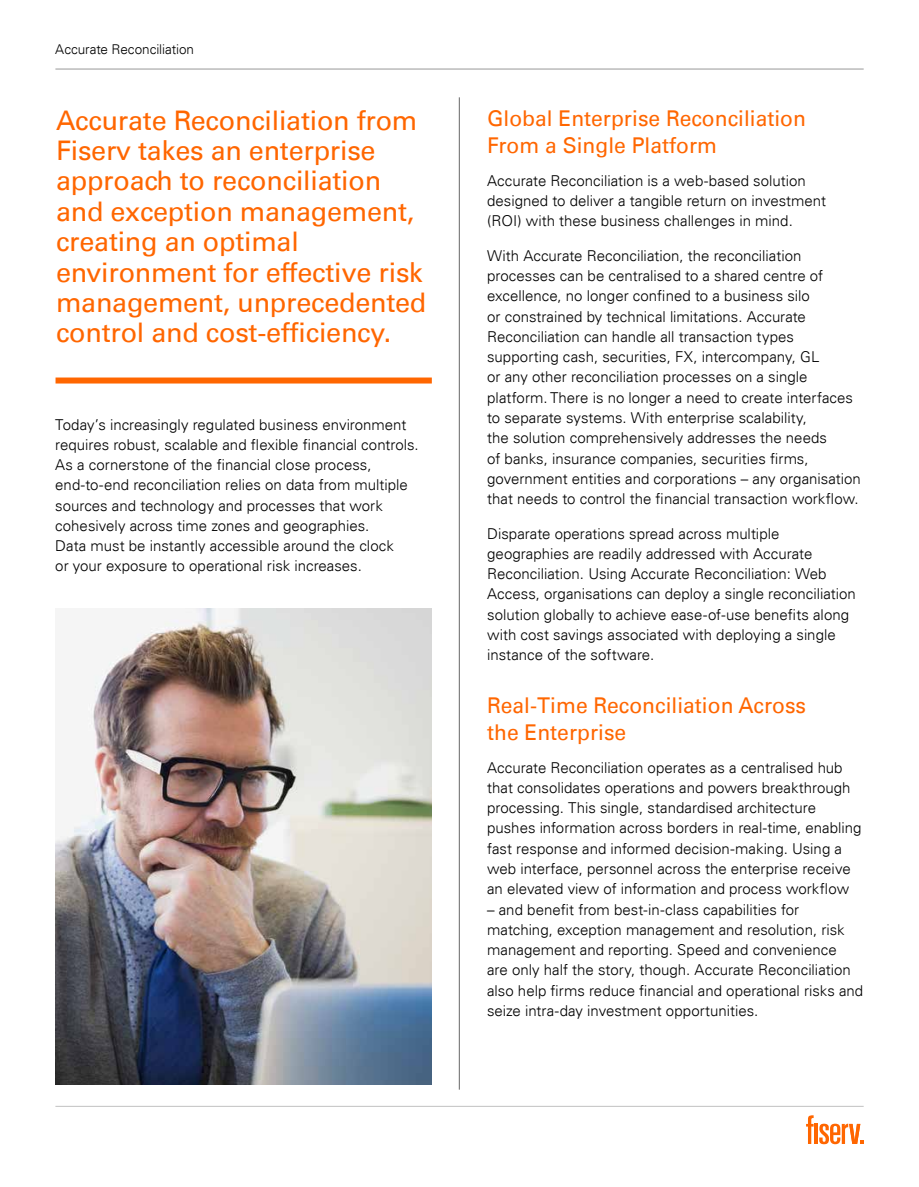
<style>
.page{position:relative;width:919px;height:1187px;background:#fff}
.page>*{position:absolute;margin:0;border:0;box-sizing:border-box;transform-origin:0 0}
.t1{font:27px/30.3px "Univers For Fiserv 55";letter-spacing:-.01em;color:#f60}
.t2{font:21.75px/27px "Univers For Fiserv 55";color:#f60}
.t3{font:300 15px/20.2px "Univers For Fiserv 45";color:#000}
.t4{font:300 13.5px "Univers For Fiserv 45";letter-spacing:-.005em;color:#000}
</style>
<div class="page">
<svg style="left:819px;top:1123px;width:44px;height:21px"></svg>
<hr style="left:814px;top:1123px;width:3px;height:20px;background:#f60">
<svg style="left:806px;top:1115px;width:7px;height:28px"></svg>
<hr style="left:55px;top:1105px;width:808px;height:1px;background:#c2c2c2">
<hr style="left:55px;top:69px;width:808px;height:1px;background:#999">
<img style="left:55px;top:608px;width:377px;height:476px">
<hr style="left:459px;top:97px;width:1px;height:992px;background:#666">
<div style="left:55px;top:377px;width:377px;height:6px;background:#f60"></div>
<p class="t4" style="left:55px;top:41px;width:140px">Accurate Reconciliation</p>
<h1 class="t1" style="left:56px;top:105px;width:372px">Accurate Reconciliation from<br>Fiserv takes an enterprise approach to reconciliation and exception management, creating an optimal environment for effective risk management, unprecedented control and cost-efficiency.</h1>
<h2 class="t2" style="left:487px;top:105px;width:320px">Global Enterprise Reconciliation<br>From a Single Platform</h2>
<p class="t3" style="left:487px;top:170px;width:340px">Accurate Reconciliation is a web-based solution designed to deliver a tangible return on investment (ROI) with these business challenges in mind.</p>
<p class="t3" style="left:487px;top:245px;width:375px">With Accurate Reconciliation, the reconciliation processes can be centralised to a shared centre of excellence, no longer confined to a business silo<br>or constrained by technical limitations. Accurate Reconciliation can handle all transaction types supporting cash, securities, FX, intercompany, GL<br>or any other reconciliation processes on a single platform. There is no longer a need to create interfaces to separate systems. With enterprise scalability,<br>the solution comprehensively addresses the needs<br>of banks, insurance companies, securities firms, government entities and corporations – any organisation that needs to control the financial transaction workflow.</p>
<p class="t3" style="left:487px;top:523px;width:370px">Disparate operations spread across multiple geographies are readily addressed with Accurate Reconciliation. Using Accurate Reconciliation: Web Access, organisations can deploy a single reconciliation solution globally to achieve ease-of-use benefits along with cost savings associated with deploying a single instance of the software.</p>
<h2 class="t2" style="left:487px;top:691px;width:320px">Real-Time Reconciliation Across the Enterprise</h2>
<p class="t3" style="left:487px;top:757px;width:376px">Accurate Reconciliation operates as a centralised hub that consolidates operations and powers breakthrough processing. This single, standardised architecture pushes information across borders in real‑time, enabling fast response and informed decision‑making. Using a web interface, personnel across the enterprise receive an elevated view of information and process workflow</p>
<p class="t3" style="left:487px;top:899px;width:377px">– and benefit from best-in-class capabilities for matching, exception management and resolution, risk management and reporting. Speed and convenience<br>are only half the story, though. Accurate Reconciliation also help firms reduce financial and operational risks and seize intra-day investment opportunities.</p>
<p class="t3" style="left:55px;top:414px;width:365px">Today’s increasingly regulated business environment requires robust, scalable and flexible financial controls.<br>As a cornerstone of the financial close process, end‑to‑end reconciliation relies on data from multiple sources and technology and processes that work cohesively across time zones and geographies.<br>Data must be instantly accessible around the clock<br>or your exposure to operational risk increases.</p>
</div>
